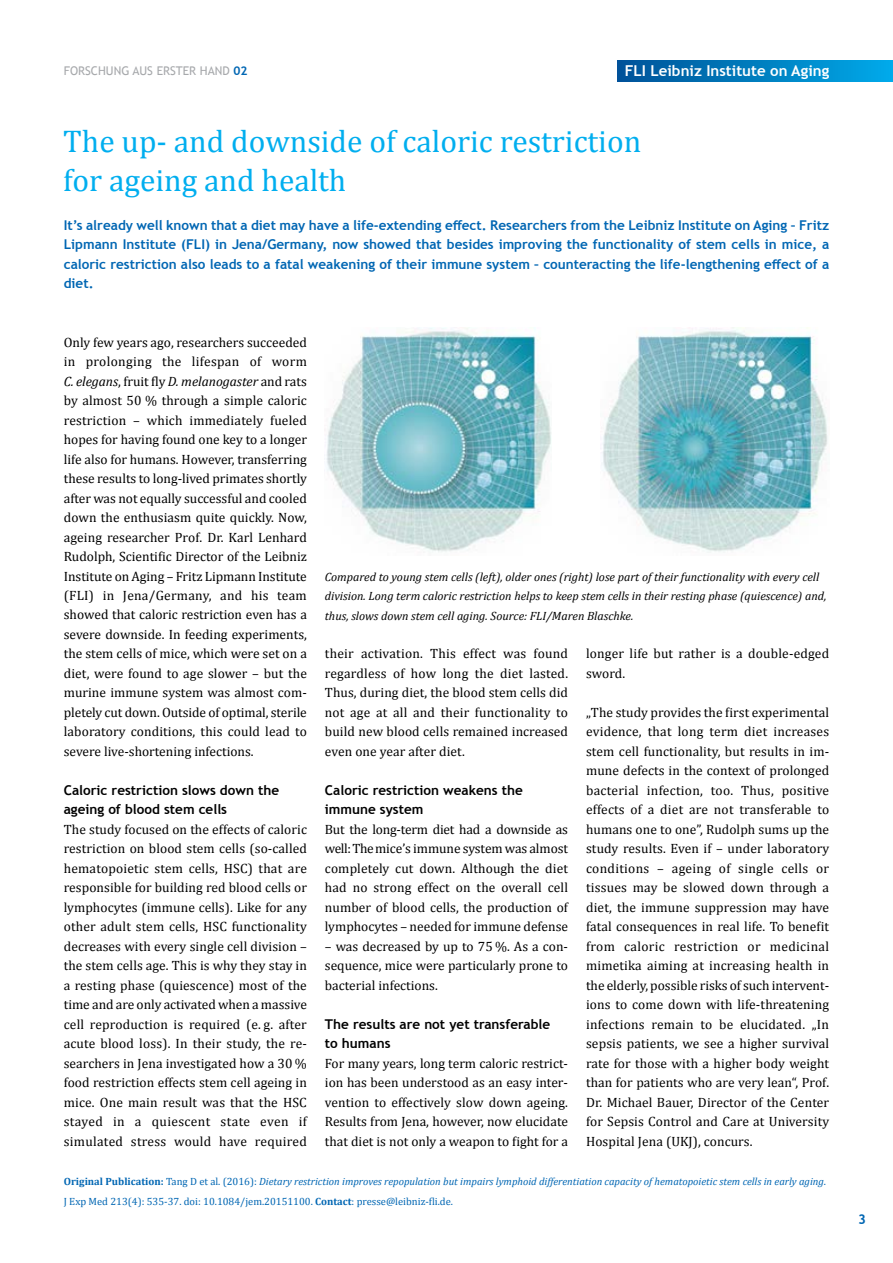
<style>
.page{position:relative;width:893px;height:1263px;background:#fff}
.page>*{position:absolute;margin:0;border:0;box-sizing:border-box;transform-origin:0 0}
.t1{font:31.5px/39px "Cambria";color:#00aeef}
.t2{font:700 15px "Trebuchet MS";color:#fff}
.t3{font:13.5px/19.5px "Cambria";letter-spacing:.005em;color:#000;text-align:justify}
.t4{font:700 13.5px/19.5px "Trebuchet MS";color:#0066b3;text-align:justify}
.t5{font:700 13.5px/19.5px "Trebuchet MS";color:#000}
.t6{font:italic 12px/19.5px "Cambria";color:#000}
.t7{font:12px "Trebuchet MS";color:#a7a9ac}
.t8{font:italic 10.5px/19.5px "Cambria";color:#0066b3}
.s1{font-weight:700;color:#0066b3}
.s2{font-style:italic}
.s3{font-weight:700;font-style:normal}
.s4{font-style:normal}
</style>
<div class="page">
<div style="left:618px;top:60px;width:275px;height:22px;background:linear-gradient(to right,#005297,#00aae9)"></div>
<img style="left:326px;top:327px;width:225px;height:225px">
<img style="left:601px;top:327px;width:227px;height:226px">
<p class="t7" style="left:64px;top:63px;width:185px">FORSCHUNG AUS ERSTER HAND <span class="s1">02</span></p>
<p class="t2" style="left:625px;top:61px;width:206px">FLI Leibniz Institute on Aging</p>
<h1 class="t1" style="left:63px;top:121px;width:579px">The up- and downside of caloric restriction for ageing and health</h1>
<p class="t4" style="left:64px;top:215px;width:767px">It’s already well known that a diet may have a life-extending effect. Researchers from the Leibniz Institute on Aging – Fritz Lipmann Institute (FLI) in Jena/Germany, now showed that besides improving the functionality of stem cells in mice, a caloric restriction also leads to a fatal weakening of their immune system – counteracting the life-lengthening effect of a diet.</p>
<p class="t3" style="left:64px;top:332px;width:245px">Only few years ago, researchers succeeded in prolonging the lifespan of worm <span class="s2">C. elegans</span>, fruit fly <span class="s2">D. melanogaster</span> and rats by almost 50 % through a simple caloric restriction – which immediately fueled hopes for having found one key to a longer life also for humans. However, transferring these results to long-lived primates shortly after was not equally successful and cooled down the enthusiasm quite quickly. Now, ageing researcher Prof. Dr. Karl Lenhard Rudolph, Scientific Director of the Leibniz Institute on Aging – Fritz Lipmann Institute (FLI) in Jena/Germany, and his team showed that caloric restriction even has a severe downside. In feeding experiments, the stem cells of mice, which were set on a diet, were found to age slower – but the murine immune system was almost com&shy;pletely cut down. Outside of optimal, sterile laboratory conditions, this could lead to severe live-shortening infections.</p>
<p class="t5" style="left:64px;top:780px;width:217px">Caloric restriction slows down the ageing of blood stem cells</p>
<p class="t3" style="left:64px;top:819px;width:245px">The study focused on the effects of caloric restriction on blood stem cells (so-called hematopoietic stem cells, HSC) that are responsible for building red blood cells or lymphocytes (immune cells). Like for any other adult stem cells, HSC functionality decreases with every single cell division – the stem cells age. This is why they stay in a resting phase (quiescence) most of the time and are only activated when a massive cell reproduction is required (e. g. after acute blood loss). In their study, the re&shy;searchers in Jena investigated how a 30 % food restriction effects stem cell ageing in mice. One main result was that the HSC stayed in a quiescent state even if simulated stress would have required</p>
<p class="t6" style="left:325px;top:566px;width:503px">Compared to young stem cells (left), older ones (right) lose part of their functionality with every cell division. Long term caloric restriction helps to keep stem cells in their resting phase (quiescence) and, thus, slows down stem cell aging. Source: FLI/Maren Blaschke.</p>
<p class="t3" style="left:325px;top:644px;width:245px">their activation. This effect was found regardless of how long the diet lasted.<br>Thus, during diet, the blood stem cells did not age at all and their functionality to build new blood cells remained increased even one year after diet.</p>
<p class="t5" style="left:325px;top:780px;width:199px">Caloric restriction weakens the immune system</p>
<p class="t3" style="left:325px;top:819px;width:245px">But the long-term diet had a downside as well: The mice’s immune system was almost completely cut down. Although the diet had no strong effect on the overall cell number of blood cells, the production of lymphocytes – needed for immune defense</p>
<p class="t3" style="left:325px;top:936px;width:245px">– was decreased by up to 75 %. As a con&shy;sequence, mice were particularly prone to bacterial infections.</p>
<p class="t5" style="left:325px;top:1014px;width:227px">The results are not yet transferable to humans</p>
<p class="t3" style="left:325px;top:1053px;width:245px">For many years, long term caloric restrict&shy;ion has been understood as an easy inter&shy;vention to effectively slow down ageing.<br>Results from Jena, however, now elucidate that diet is not only a weapon to fight for a</p>
<p class="t3" style="left:586px;top:644px;width:245px">longer life but rather is a double-edged sword.</p>
<p class="t3" style="left:586px;top:702px;width:245px">„The study provides the first experimental evidence, that long term diet increases stem cell functionality, but results in im&shy;mune defects in the context of prolonged bacterial infection, too. Thus, positive effects of a diet are not transferable to humans one to one”, Rudolph sums up the study results. Even if – under laboratory conditions – ageing of single cells or tissues may be slowed down through a diet, the immune suppression may have -fatal consequences in real life. To benefit from caloric restriction or medicinal mimetika aiming at increasing health in the elderly, possible risks of such intervent&shy;ions to come down with life-threatening infections remain to be elucidated. „In sepsis patients, we see a higher survival rate for those with a higher body weight than for patients who are very lean“, Prof.<br>Dr. Michael Bauer, Director of the Center for Sepsis Control and Care at University Hospital Jena (UKJ), concurs.</p>
<p class="t8" style="left:64px;top:1171px;width:764px"><span class="s3">Original Publication:</span> <span class="s4">Tang D et al. (2016):</span> Dietary restriction improves repopulation but impairs lymphoid differentiation capacity of hematopoietic stem cells in early aging<span class="s4">.<br>J Exp Med 213(4): 535-37. doi: 10.1084/jem.20151100.</span> <span class="s3">Contact</span><span class="s4">: presse@leibniz-fli.de.</span></p>
<p class="t4" style="left:858px;top:1209px;width:9px">3</p>
</div>
